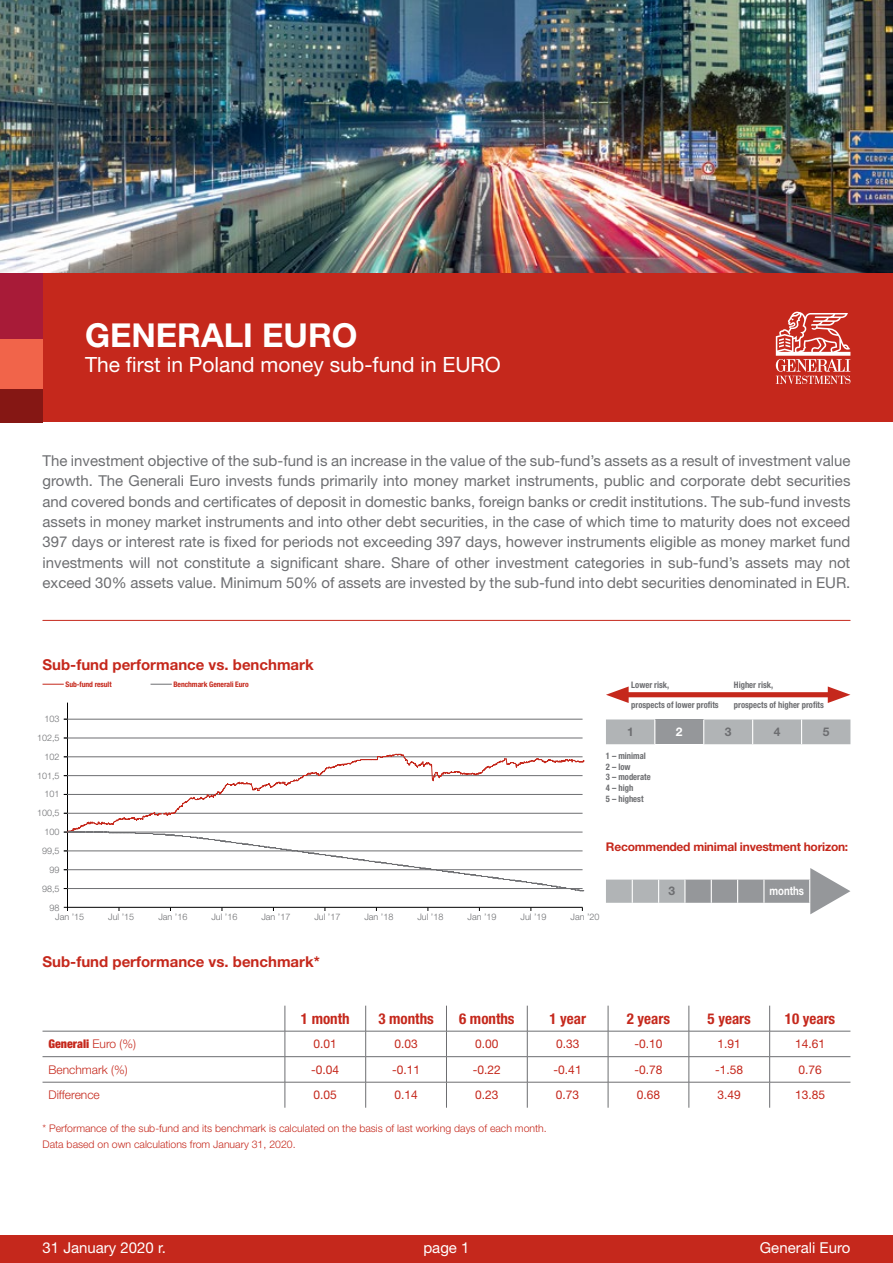
<style>
.page{position:relative;width:893px;height:1263px;background:#fff}
.page>*{position:absolute;margin:0;border:0;box-sizing:border-box;transform-origin:0 0}
.t1{font:700 33px "Helvetica Neue LT Pro";color:#fff}
.t2{font:21px "Helvetica Neue LT Pro";color:#fff}
.t3{font:15px/20.4px "Helvetica Neue LT Pro";color:#6d6e71;text-align:justify}
.t4{font:700 15px "Helvetica Neue LT Pro";color:#c5281c}
.t5{font:700 condensed 15px "Helvetica Neue LT Pro";color:#c5281c}
.t6{font:15px "Helvetica Neue LT Pro";color:#fff}
.t7{font:12px "Helvetica Neue LT Pro";color:#c5281c}
.t8{font:700 12px "Helvetica Neue LT Pro";letter-spacing:-.02em;color:#c5281c}
.t9{font:300 12px "Helvetica Neue LT Pro";color:#c5281c}
.t10{font:900 condensed 12px "Helvetica Neue LT Pro";color:#c5281c}
.t11{font:700 12px "Helvetica Neue LT Pro";color:#fff;scale:.8 1}
.t12{font:700 12px "Helvetica Neue LT Pro";color:#6d6e71}
.t13{font:700 12px "Helvetica Neue LT Pro";color:#fff}
.t14{font:300 10.5px/16.5px "Helvetica Neue LT Pro";color:#c5281c}
.t15{font:700 condensed 9px/10.8px "Helvetica Neue LT Pro";color:#6d6e71;scale:.95 1}
.t16{font:300 9px/18.9px "Helvetica Neue LT Pro";color:#6d6e71;text-align:right}
.t17{font:700 condensed 7.65px "Helvetica Neue LT Pro";letter-spacing:-.01em;color:#c5281c}
.s1{font-weight:300;font-stretch:normal}
</style>
<div class="page">
<div style="left:0;top:1235px;width:893px;height:28px;background:#c5281c"></div>
<svg style="left:43px;top:684px;width:21px;height:1px"></svg>
<svg style="left:151px;top:684px;width:21px;height:1px"></svg>
<hr style="left:43px;top:620px;width:807px;height:1px;background:#c5281c">
<svg style="left:43px;top:1006px;width:807px;height:102px"></svg>
<hr style="left:43px;top:1031px;width:242px;height:1px;background:#6d6e71">
<hr style="left:285px;top:1031px;width:81px;height:1px;background:#6d6e71">
<hr style="left:366px;top:1031px;width:80px;height:1px;background:#6d6e71">
<hr style="left:446px;top:1031px;width:81px;height:1px;background:#6d6e71">
<hr style="left:527px;top:1031px;width:81px;height:1px;background:#6d6e71">
<hr style="left:608px;top:1031px;width:81px;height:1px;background:#6d6e71">
<hr style="left:689px;top:1031px;width:81px;height:1px;background:#6d6e71">
<hr style="left:770px;top:1031px;width:80px;height:1px;background:#6d6e71">
<hr style="left:43px;top:1056px;width:242px;height:1px;background:#6d6e71">
<hr style="left:285px;top:1056px;width:81px;height:1px;background:#6d6e71">
<hr style="left:366px;top:1056px;width:80px;height:1px;background:#6d6e71">
<hr style="left:446px;top:1056px;width:81px;height:1px;background:#6d6e71">
<hr style="left:527px;top:1056px;width:81px;height:1px;background:#6d6e71">
<hr style="left:608px;top:1056px;width:81px;height:1px;background:#6d6e71">
<hr style="left:689px;top:1056px;width:81px;height:1px;background:#6d6e71">
<hr style="left:770px;top:1056px;width:80px;height:1px;background:#6d6e71">
<hr style="left:43px;top:1082px;width:242px;height:1px;background:#6d6e71">
<hr style="left:285px;top:1082px;width:81px;height:1px;background:#6d6e71">
<svg style="left:285px;top:1006px;width:1px;height:102px"></svg>
<hr style="left:366px;top:1082px;width:80px;height:1px;background:#6d6e71">
<svg style="left:365px;top:1006px;width:1px;height:102px"></svg>
<hr style="left:446px;top:1082px;width:81px;height:1px;background:#6d6e71">
<svg style="left:446px;top:1006px;width:1px;height:102px"></svg>
<hr style="left:527px;top:1082px;width:81px;height:1px;background:#6d6e71">
<svg style="left:527px;top:1006px;width:1px;height:102px"></svg>
<hr style="left:608px;top:1082px;width:81px;height:1px;background:#6d6e71">
<svg style="left:608px;top:1006px;width:1px;height:102px"></svg>
<hr style="left:689px;top:1082px;width:81px;height:1px;background:#6d6e71">
<svg style="left:689px;top:1006px;width:1px;height:102px"></svg>
<hr style="left:770px;top:1082px;width:80px;height:1px;background:#6d6e71">
<svg style="left:769px;top:1006px;width:1px;height:102px"></svg>
<img style="left:0;top:0;width:893px;height:274px">
<div style="left:42px;top:274px;width:851px;height:148px;background:#c5281c"></div>
<svg style="left:776px;top:311px;width:74px;height:73px"></svg>
<div style="left:0;top:274px;width:43px;height:66px;background:#a81b38"></div>
<div style="left:0;top:340px;width:43px;height:49px;background:#f1644a"></div>
<div style="left:0;top:389px;width:43px;height:33px;background:#851714"></div>
<svg style="left:606px;top:719px;width:244px;height:25px;background:#aeb0b2"></svg>
<svg style="left:606px;top:868px;width:244px;height:46px"></svg>
<div style="left:619px;top:692px;width:218px;height:5px;background:#c5281c"></div>
<svg style="left:606px;top:686px;width:23px;height:17px"></svg>
<svg style="left:828px;top:686px;width:22px;height:17px"></svg>
<hr style="left:67px;top:703px;width:1px;height:208px;background:#000">
<hr style="left:64px;top:907px;width:519px;height:1px;background:#000">
<hr style="left:64px;top:738px;width:519px;height:1px;background:#6d6e71">
<hr style="left:64px;top:719px;width:519px;height:1px;background:#6d6e71">
<svg style="left:64px;top:753px;width:520px;height:139px"></svg>
<h1 class="t1" style="left:85px;top:314px;width:274px">GENERALI EURO</h1>
<h2 class="t2" style="left:85px;top:351px;width:417px">The first in Poland money sub-fund in EURO</h2>
<p class="t3" style="left:43px;top:450px;width:809px">The investment objective of the sub-fund is an increase in the value of the sub-fund’s assets as a result of investment value growth. The Generali Euro invests funds primarily into money market instruments, public and corporate debt securities and covered bonds and certificates of deposit in domestic banks, foreign banks or credit institutions. The sub-fund invests assets in money market instruments and into other debt securities, in the case of which time to maturity does not exceed 397 days or interest rate is fixed for periods not exceeding 397 days, however instruments eligible as money market fund investments will not constitute a significant share. Share of other investment categories in sub-fund’s assets may not exceed 30% assets value. Minimum 50% of assets are invested by the sub-fund into debt securities denominated in EUR.</p>
<p class="t4" style="left:43px;top:655px;width:273px">Sub-fund performance vs. benchmark</p>
<p class="t17" style="left:65px;top:679px;width:48px">Sub-fund result</p>
<p class="t17" style="left:173px;top:679px;width:77px">Benchmark Generali Euro</p>
<p class="t15" style="left:631px;top:679px;width:41px">Lower risk,</p>
<p class="t15" style="left:631px;top:700px;width:94px">prospects of lower profits</p>
<p class="t15" style="left:734px;top:700px;width:96px">prospects of higher profits</p>
<p class="t15" style="left:734px;top:679px;width:43px">Higher risk,</p>
<p class="t16" style="left:37px;top:709px;width:24px">103<br>102,5<br>102<br>101,5<br>101<br>100,5<br>100<br>99,5<br>99<br>98,5<br>98</p>
<p class="t16" style="left:55px;top:907px;width:31px">Jan ’15</p>
<p class="t16" style="left:108px;top:907px;width:28px">Jul ’15</p>
<p class="t16" style="left:158px;top:907px;width:31px">Jan ’16</p>
<p class="t16" style="left:211px;top:907px;width:28px">Jul ’16</p>
<p class="t16" style="left:261px;top:907px;width:31px">Jan ’17</p>
<p class="t16" style="left:314px;top:907px;width:28px">Jul ’17</p>
<p class="t16" style="left:364px;top:907px;width:31px">Jan ’18</p>
<p class="t16" style="left:417px;top:907px;width:28px">Jul ’18</p>
<p class="t16" style="left:467px;top:907px;width:31px">Jan ’19</p>
<p class="t16" style="left:520px;top:907px;width:28px">Jul ’19</p>
<p class="t16" style="left:571px;top:907px;width:31px">Jan ’20</p>
<p class="t12" style="left:627px;top:724px;width:8px">1</p>
<p class="t13" style="left:676px;top:724px;width:8px">2</p>
<p class="t12" style="left:725px;top:724px;width:8px">3</p>
<p class="t12" style="left:774px;top:724px;width:8px">4</p>
<p class="t12" style="left:823px;top:724px;width:8px">5</p>
<p class="t15" style="left:606px;top:750px;width:49px">1 – minimal<br>2 – low<br>3 – moderate<br>4 – high<br>5 – highest</p>
<p class="t8" style="left:606px;top:839px;width:244px">Recommended minimal investment horizon:</p>
<p class="t12" style="left:668px;top:884px;width:8px">3</p>
<p class="t11" style="left:770px;top:884px;width:45px">months</p>
<p class="t4" style="left:43px;top:952px;width:279px">Sub-fund performance vs. benchmark*</p>
<p class="t5" style="left:301px;top:1009px;width:50px">1 month</p>
<p class="t5" style="left:378px;top:1009px;width:57px">3 months</p>
<p class="t5" style="left:459px;top:1009px;width:57px">6 months</p>
<p class="t5" style="left:549px;top:1009px;width:38px">1 year</p>
<p class="t5" style="left:627px;top:1009px;width:45px">2 years</p>
<p class="t5" style="left:708px;top:1009px;width:45px">5 years</p>
<p class="t5" style="left:785px;top:1009px;width:52px">10 years</p>
<p class="t10" style="left:49px;top:1037px;width:89px">Generali <span class="s1">Euro (%)</span></p>
<p class="t7" style="left:314px;top:1036px;width:25px">0.01</p>
<p class="t7" style="left:394px;top:1036px;width:25px">0.03</p>
<p class="t7" style="left:475px;top:1036px;width:25px">0.00</p>
<p class="t7" style="left:556px;top:1036px;width:25px">0.33</p>
<p class="t7" style="left:634px;top:1036px;width:30px">-0.10</p>
<p class="t7" style="left:718px;top:1036px;width:25px">1.91</p>
<p class="t7" style="left:795px;top:1036px;width:32px">14.61</p>
<p class="t9" style="left:49px;top:1062px;width:81px">Benchmark (%)</p>
<p class="t7" style="left:311px;top:1062px;width:30px">-0.04</p>
<p class="t7" style="left:392px;top:1062px;width:30px">-0.11</p>
<p class="t7" style="left:473px;top:1062px;width:30px">-0.22</p>
<p class="t7" style="left:554px;top:1062px;width:30px">-0.41</p>
<p class="t7" style="left:634px;top:1062px;width:30px">-0.78</p>
<p class="t7" style="left:715px;top:1062px;width:30px">-1.58</p>
<p class="t7" style="left:798px;top:1062px;width:25px">0.76</p>
<p class="t9" style="left:48px;top:1087px;width:53px">Difference</p>
<p class="t7" style="left:314px;top:1087px;width:25px">0.05</p>
<p class="t7" style="left:394px;top:1087px;width:25px">0.14</p>
<p class="t7" style="left:475px;top:1087px;width:25px">0.23</p>
<p class="t7" style="left:556px;top:1087px;width:25px">0.73</p>
<p class="t7" style="left:637px;top:1087px;width:25px">0.68</p>
<p class="t7" style="left:717px;top:1087px;width:25px">3.49</p>
<p class="t7" style="left:795px;top:1087px;width:32px">13.85</p>
<p class="t14" style="left:43px;top:1119px;width:506px">* Performance of the sub-fund and its benchmark is calculated on the basis of last working days of each month.<br>Data based on own calculations from January 31, 2020.</p>
<p class="t6" style="left:43px;top:1238px;width:125px">31 January 2020 r.</p>
<p class="t6" style="left:423px;top:1238px;width:48px">page 1</p>
<p class="t6" style="left:760px;top:1238px;width:92px">Generali Euro</p>
</div>
